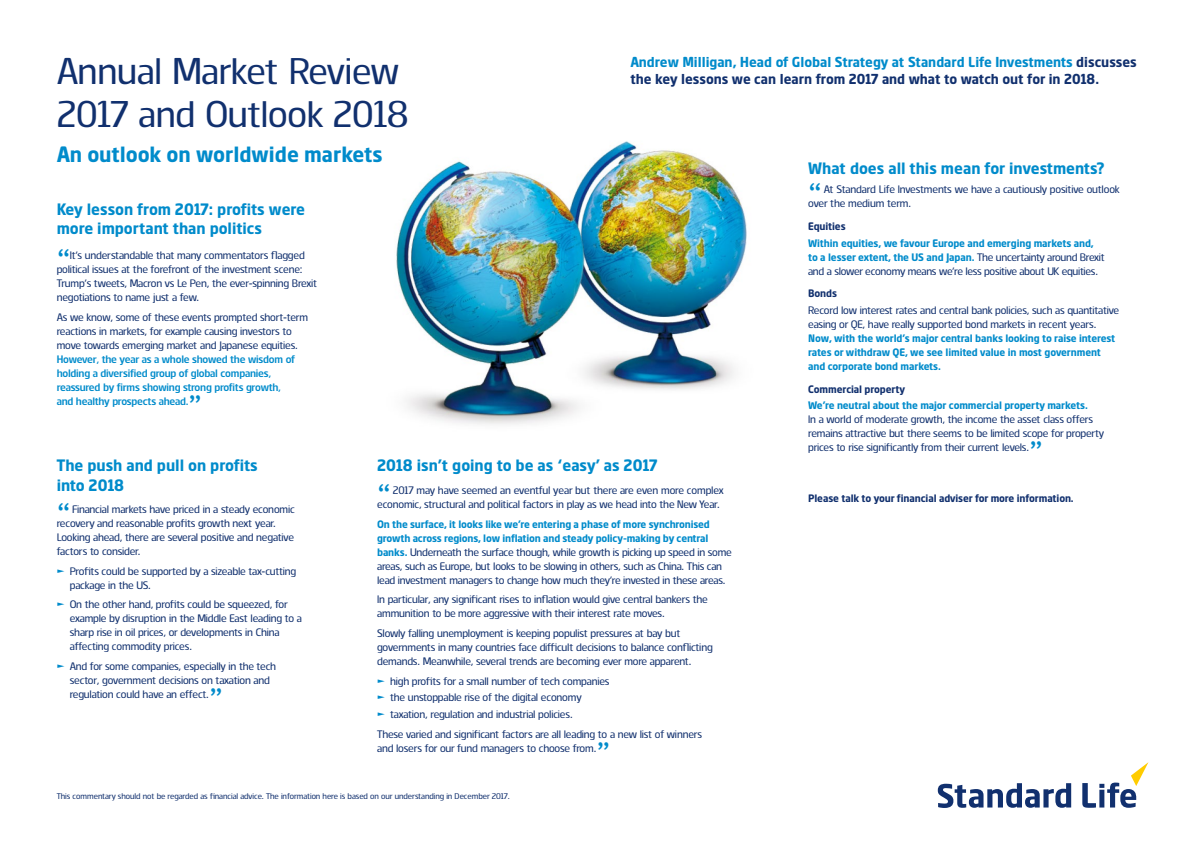
<style>
.page{position:relative;width:1191px;height:842px;background:#fff}
.page>*{position:absolute;margin:0;border:0;box-sizing:border-box;transform-origin:0 0}
.t1{font:300 37px "Meta Standard Life Pro TF";color:#008bcb}
.t2{font:36px "Standard Life Light Beta 5";color:#11306e}
.t3{font:700 21.5px "Standard Life";color:#008bcb}
.t4{font:700 16px/19.2px "Standard Life";color:#008bcb}
.t5{font:700 14px "Standard Life";color:#008bcb}
.t6{font:700 14px "Standard Life";color:#11306e}
.t7{font:10.5px/14px "Standard Life Light Beta 5";letter-spacing:-.01em;color:#11306e}
.t8{font:700 10.5px/14px "Standard Life";letter-spacing:-.01em;color:#008bcb}
.t9{font:10.5px/14px "Standard Life";letter-spacing:-.015em;color:#008bcb}
.t10{font:700 10.5px "Standard Life";letter-spacing:-.01em;color:#11306e}
.t11{font:8px "Standard Life Light Beta 5";color:#11306e}
.s1{color:#11306e}
.s2{font-family:"Standard Life Light Beta 5";font-weight:400;color:#11306e}
.s3{color:#008bcb}
.s4{font-family:"Standard Life";font-weight:700;color:#008bcb}
</style>
<div class="page">
<svg style="left:937px;top:783px;width:134px;height:25px"></svg>
<svg style="left:1082px;top:762px;width:66px;height:46px"></svg>
<img style="left:396px;top:141px;width:351px;height:283px">
<h2 class="t2" style="left:57px;top:48px;width:343px">Annual Market Review</h2>
<h2 class="t2" style="left:57px;top:92px;width:353px">2017 and Outlook 2018</h2>
<h3 class="t3" style="left:57px;top:140px;width:327px">An outlook on worldwide markets</h3>
<h3 class="t4" style="left:57px;top:199px;width:250px">Key lesson from 2017: profits were more important than politics</h3>
<h1 class="t1" style="left:57px;top:236px;width:15px">“</h1>
<p class="t7" style="left:57px;top:248px;width:262px;text-indent:13px">It’s understandable that many commentators flagged political issues at the forefront of the investment scene:<br>Trump’s tweets, Macron vs Le Pen, the ever-spinning Brexit negotiations to name just a few.</p>
<p class="t7" style="left:57px;top:310px;width:253px">As we know, some of these events prompted short-term reactions in markets, for example causing investors to move towards emerging market and Japanese equities.</p>
<p class="t9" style="left:57px;top:352px;width:240px">However, the year as a whole showed the wisdom of holding a diversified group of global companies, reassured by firms showing strong profits growth, and healthy prospects ahead.</p>
<h1 class="t1" style="left:188px;top:381px;width:15px">”</h1>
<h3 class="t5" style="left:630px;top:54px;width:508px">Andrew Milligan, Head of Global Strategy at Standard Life Investments <span class="s1">discusses</span></h3>
<h3 class="t6" style="left:630px;top:70px;width:470px">the key lessons we can learn from 2017 and what to watch out for in 2018.</h3>
<h3 class="t4" style="left:808px;top:158px;width:298px">What does all this mean for investments?</h3>
<h1 class="t1" style="left:808px;top:170px;width:15px">“</h1>
<p class="t7" style="left:808px;top:182px;width:313px;text-indent:16px">At Standard Life Investments we have a cautiously positive outlook over the medium term.</p>
<p class="t10" style="left:808px;top:220px;width:39px">Equities</p>
<p class="t8" style="left:808px;top:236px;width:298px">Within equities, we favour Europe and emerging markets and, to a lesser extent, the US and Japan. <span class="s2">The uncertainty around Brexit</span></p>
<p class="t7" style="left:808px;top:264px;width:291px">and a slower economy means we’re less positive about UK equities.</p>
<p class="t10" style="left:808px;top:287px;width:30px">Bonds</p>
<p class="t7" style="left:808px;top:303px;width:312px">Record low interest rates and central bank policies, such as quantitative easing or QE, have really supported bond markets in recent years.</p>
<p class="t8" style="left:808px;top:331px;width:308px">Now, with the world’s major central banks looking to raise interest rates or withdraw QE, we see limited value in most government and corporate bond markets.</p>
<p class="t10" style="left:808px;top:382px;width:99px">Commercial property</p>
<p class="t8" style="left:808px;top:398px;width:281px">We’re neutral about the major commercial property markets.</p>
<p class="t7" style="left:808px;top:412px;width:297px">In a world of moderate growth, the income the asset class offers remains attractive but there seems to be limited scope for property prices to rise significantly from their current levels.</p>
<h1 class="t1" style="left:1029px;top:428px;width:15px">”</h1>
<h3 class="t4" style="left:57px;top:456px;width:203px">The push and pull on profits into 2018</h3>
<h1 class="t1" style="left:57px;top:490px;width:15px">“</h1>
<p class="t7" style="left:57px;top:502px;width:239px;text-indent:15px">Financial markets have priced in a steady economic recovery and reasonable profits growth next year.<br>Looking ahead, there are several positive and negative factors to consider.</p>
<p class="t7" style="left:70px;top:564px;width:228px;text-indent:-13px"><span class="s3">¬</span> Profits could be supported by a sizeable tax-cutting package in the US.</p>
<p class="t7" style="left:70px;top:597px;width:233px;text-indent:-13px"><span class="s3">¬</span> On the other hand, profits could be squeezed, for example by disruption in the Middle East leading to a sharp rise in oil prices, or developments in China affecting commodity prices.</p>
<p class="t7" style="left:70px;top:659px;width:208px;text-indent:-13px"><span class="s3">¬</span> And for some companies, especially in the tech sector, government decisions on taxation and regulation could have an effect.</p>
<h1 class="t1" style="left:209px;top:675px;width:15px">”</h1>
<h3 class="t4" style="left:377px;top:456px;width:282px">2018 isn’t going to be as ‘easy’ as 2017</h3>
<h1 class="t1" style="left:377px;top:470px;width:15px">“</h1>
<p class="t7" style="left:377px;top:483px;width:348px;text-indent:16px">2017 may have seemed an eventful year but there are even more complex economic, structural and political factors in play as we head into the New Year.</p>
<p class="t8" style="left:377px;top:517px;width:334px">On the surface, it looks like we’re entering a phase of more synchronised growth across regions, low inflation and steady policy-making by central</p>
<p class="t7" style="left:377px;top:545px;width:356px"><span class="s4">banks.</span> Underneath the surface though, while growth is picking up speed in some areas, such as Europe, but looks to be slowing in others, such as China. This can lead investment managers to change how much they’re invested in these areas.</p>
<p class="t7" style="left:377px;top:592px;width:332px">In particular, any significant rises to inflation would give central bankers the ammunition to be more aggressive with their interest rate moves.</p>
<p class="t7" style="left:377px;top:626px;width:337px">Slowly falling unemployment is keeping populist pressures at bay but governments in many countries face difficult decisions to balance conflicting demands. Meanwhile, several trends are becoming ever more apparent.</p>
<p class="t7" style="left:377px;top:672px;width:234px;line-height:16.8px"><span class="s3">¬</span> high profits for a small number of tech companies <span class="s3">¬</span> the unstoppable rise of the digital economy<br><span class="s3">¬</span> taxation, regulation and industrial policies.</p>
<p class="t7" style="left:377px;top:727px;width:326px">These varied and significant factors are all leading to a new list of winners and losers for our fund managers to choose from.</p>
<h1 class="t1" style="left:597px;top:728px;width:15px">”</h1>
<p class="t11" style="left:57px;top:791px;width:454px">This commentary should not be regarded as financial advice. The information here is based on our understanding in December 2017.</p>
<p class="t10" style="left:808px;top:492px;width:267px">Please talk to your financial adviser for more information.</p>
</div>
